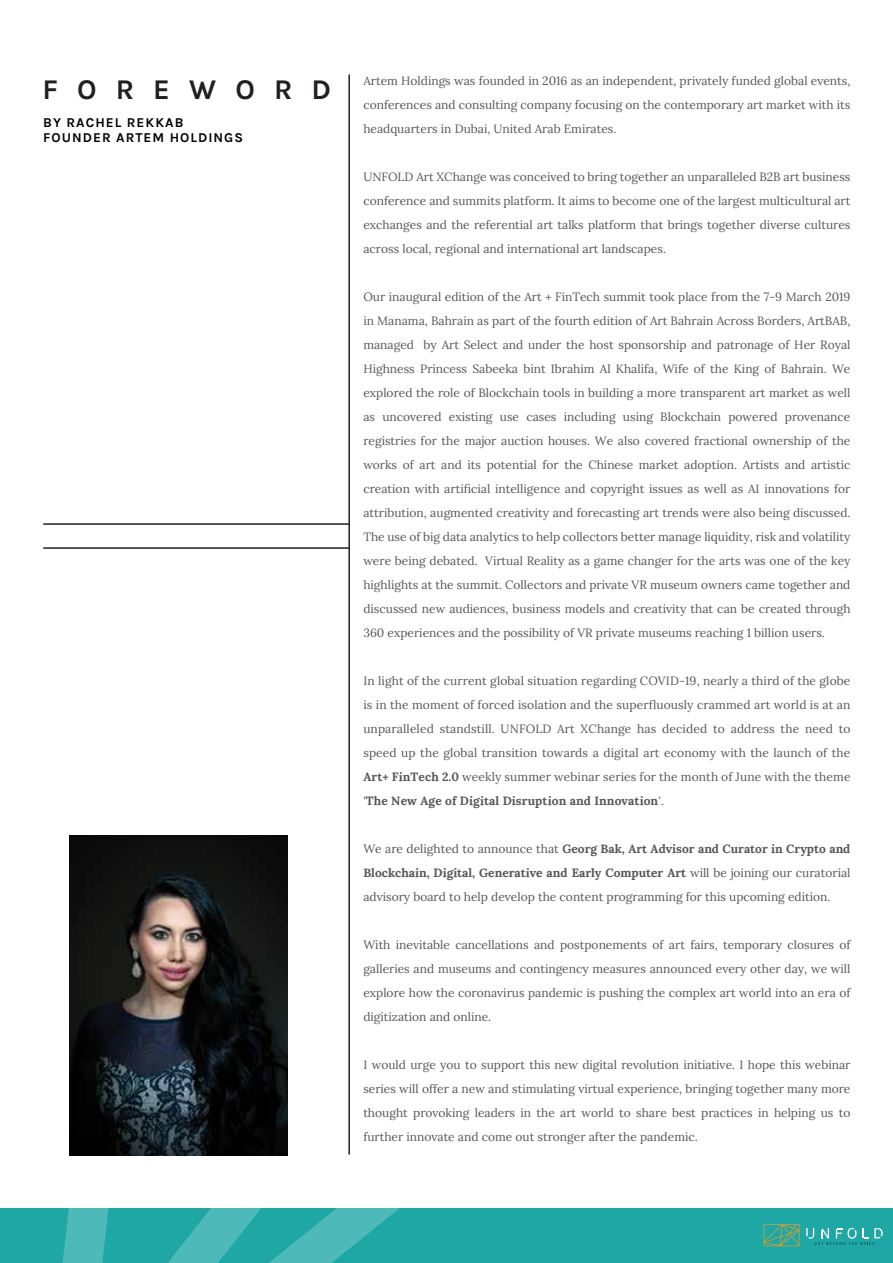
<style>
.page{position:relative;width:893px;height:1263px;background:#fff}
.page>*{position:absolute;margin:0;border:0;box-sizing:border-box;transform-origin:0 0}
.t1{font:700 28.65px "Karla";letter-spacing:.665em;color:#231f20}
.t2{font:700 13.5px/15px "Karla";letter-spacing:.075em;color:#000}
.t3{font:12px/24px "Lora";color:#555658;text-align:justify}
.s1{font-weight:700}
</style>
<div class="page">
<svg style="left:0;top:1208px;width:893px;height:55px;fill:#1fa7a6"></svg>
<hr style="left:43px;top:523px;width:306px;height:2px;background:#231f20">
<hr style="left:43px;top:547px;width:306px;height:2px;background:#231f20">
<img style="left:69px;top:836px;width:218px;height:319px">
<hr style="left:348px;top:74px;width:2px;height:1080px;background:#231f20">
<svg style="left:764px;top:1224px;width:35px;height:22px"></svg>
<svg style="left:806px;top:1228px;width:77px;height:17px"></svg>
<h1 class="t1" style="left:43px;top:73px;width:290px">FOREWORD</h1>
<p class="t2" style="left:43px;top:115px;width:201px">BY RACHEL REKKAB<br>FOUNDER ARTEM HOLDINGS</p>
<p class="t3" style="left:363px;top:68px;width:489px">Artem Holdings was founded in 2016 as an independent, privately funded global events, conferences and consulting company focusing on the contemporary art market with its headquarters in Dubai, United Arab Emirates.</p>
<p class="t3" style="left:363px;top:164px;width:489px">UNFOLD Art XChange was conceived to bring together an unparalleled B2B art business conference and summits platform. It aims to become one of the largest multicultural art exchanges and the referential art talks platform that brings together diverse cultures across local, regional and international art landscapes.</p>
<p class="t3" style="left:363px;top:284px;width:489px">Our inaugural edition of the Art + FinTech summit took place from the 7-9 March 2019 in Manama, Bahrain as part of the fourth edition of Art Bahrain Across Borders, ArtBAB, managed by Art Select and under the host sponsorship and patronage of Her Royal Highness Princess Sabeeka bint Ibrahim Al Khalifa, Wife of the King of Bahrain. We explored the role of Blockchain tools in building a more transparent art market as well as uncovered existing use cases including using Blockchain powered provenance registries for the major auction houses. We also covered fractional ownership of the works of art and its potential for the Chinese market adoption. Artists and artistic creation with artificial intelligence and copyright issues as well as AI innovations for attribution, augmented creativity and forecasting art trends were also being discussed.<br>The use of big data analytics to help collectors better manage liquidity, risk and volatility were being debated. Virtual Reality as a game changer for the arts was one of the key highlights at the summit. Collectors and private VR museum owners came together and discussed new audiences, business models and creativity that can be created through 360 experiences and the possibility of VR private museums reaching 1 billion users.</p>
<p class="t3" style="left:363px;top:668px;width:489px">In light of the current global situation regarding COVID-19, nearly a third of the globe is in the moment of forced isolation and the superfluously crammed art world is at an unparalleled standstill. UNFOLD Art XChange has decided to address the need to speed up the global transition towards a digital art economy with the launch of the <span class="s1">Art+ FinTech 2.0</span> weekly summer webinar series for the month of June with the theme '<span class="s1">The New Age of Digital Disruption and Innovation</span>'.</p>
<p class="t3" style="left:363px;top:836px;width:489px">We are delighted to announce that <span class="s1">Georg Bak, Art Advisor and Curator in Crypto and Blockchain, Digital, Generative and Early Computer Art</span> will be joining our curatorial advisory board to help develop the content programming for this upcoming edition.</p>
<p class="t3" style="left:363px;top:932px;width:489px">With inevitable cancellations and postponements of art fairs, temporary closures of galleries and museums and contingency measures announced every other day, we will explore how the coronavirus pandemic is pushing the complex art world into an era of digitization and online.</p>
<p class="t3" style="left:363px;top:1052px;width:489px">I would urge you to support this new digital revolution initiative. I hope this webinar series will offer a new and stimulating virtual experience, bringing together many more thought provoking leaders in the art world to share best practices in helping us to further innovate and come out stronger after the pandemic.</p>
</div>
